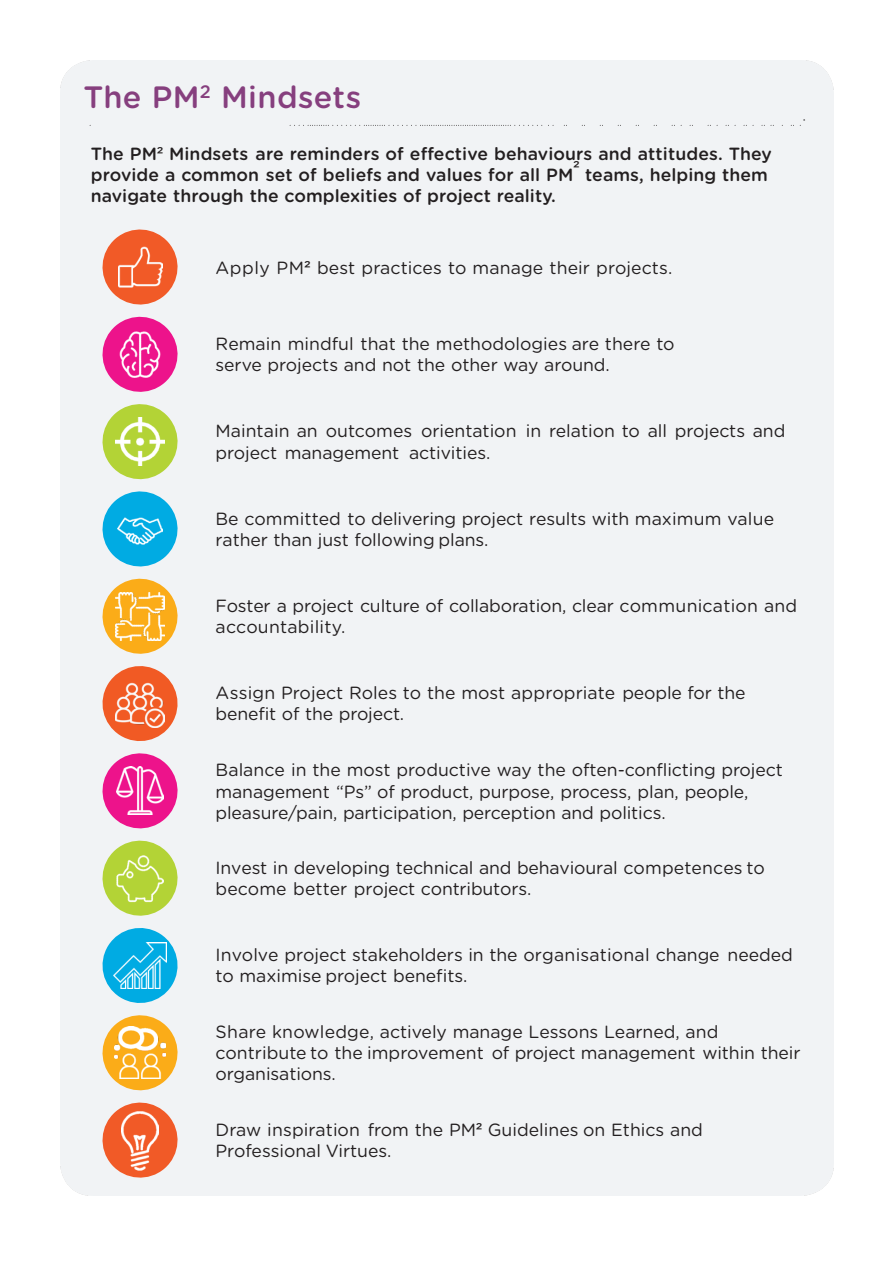
<style>
.page{position:relative;width:893px;height:1263px;background:#fff}
.page>*{position:absolute;margin:0;border:0;box-sizing:border-box;transform-origin:0 0}
.t1{font:500 30.9px "Gotham Rnd";letter-spacing:.01em;color:#863f7e}
.t2{font:500 18px "Gotham Rnd";color:#863f7e}
.t3{font:17.7px "Gotham Rnd";letter-spacing:-.005em;color:#231f20}
.t4{font:500 17.7px "Gotham Rnd";letter-spacing:.005em;color:#231f20}
.t5{font:17.7px "Gotham Rnd";letter-spacing:.015em;color:#231f20}
.t6{font:17.7px "Arial";color:#231f20}
.s1{font-family:"Arial";font-weight:400}
.s2{font-family:"Arial"}
</style>
<div class="page">
<svg style="left:97px;top:225px;width:86px;height:957px"></svg>
<img style="left:122px;top:1110px;width:36px;height:60px">
<svg style="left:90px;top:120px;width:715px;height:6px"></svg>
<p class="t1" style="left:83px;top:83px;width:118px">The PM</p>
<p class="t2" style="left:200px;top:83px;width:13px">2</p>
<p class="t1" style="left:221px;top:83px;width:142px">Mindsets</p>
<p class="t4" style="left:91px;top:146px;width:683px">The PM<span class="s1">²</span> Mindsets are reminders of effective behaviours and attitudes. They</p>
<p class="t4" style="left:91px;top:167px;width:484px">provide a common set of beliefs and values for all PM</p>
<p class="t6" style="left:573px;top:161px;width:7px">²</p>
<p class="t4" style="left:585px;top:167px;width:184px">teams, helping them</p>
<p class="t4" style="left:91px;top:188px;width:467px">navigate through the complexities of project reality.</p>
<p class="t3" style="left:216px;top:259px;width:458px">Apply PM<span class="s2">²</span> best practices to manage their projects.</p>
<p class="t3" style="left:216px;top:336px;width:461px">Remain mindful that the methodologies are there to</p>
<p class="t3" style="left:216px;top:357px;width:396px">serve projects and not the other way around.</p>
<p class="t3" style="left:216px;top:423px;width:571px">Maintain an outcomes orientation in relation to all projects and</p>
<p class="t3" style="left:216px;top:444px;width:276px">project management activities.</p>
<p class="t3" style="left:216px;top:510px;width:560px">Be committed to delivering project results with maximum value</p>
<p class="t3" style="left:216px;top:532px;width:275px">rather than just following plans.</p>
<p class="t3" style="left:216px;top:598px;width:583px">Foster a project culture of collaboration, clear communication and</p>
<p class="t5" style="left:216px;top:619px;width:132px">accountability.</p>
<p class="t3" style="left:216px;top:685px;width:532px">Assign Project Roles to the most appropriate people for the</p>
<p class="t3" style="left:216px;top:706px;width:190px">benefit of the project.</p>
<p class="t3" style="left:216px;top:762px;width:569px">Balance in the most productive way the often-conflicting project</p>
<p class="t3" style="left:216px;top:783px;width:534px">management “Ps” of product, purpose, process, plan, people,</p>
<p class="t3" style="left:216px;top:804px;width:452px">pleasure/pain, participation, perception and politics.</p>
<p class="t3" style="left:216px;top:860px;width:551px">Invest in developing technical and behavioural competences to</p>
<p class="t3" style="left:216px;top:881px;width:317px">become better project contributors.</p>
<p class="t3" style="left:216px;top:947px;width:579px">Involve project stakeholders in the organisational change needed</p>
<p class="t3" style="left:216px;top:968px;width:253px">to maximise project benefits.</p>
<p class="t3" style="left:216px;top:1024px;width:504px">Share knowledge, actively manage Lessons Learned, and</p>
<p class="t3" style="left:216px;top:1045px;width:586px">contribute to the improvement of project management within their</p>
<p class="t3" style="left:216px;top:1066px;width:122px">organisations.</p>
<p class="t3" style="left:216px;top:1122px;width:489px">Draw inspiration from the PM<span class="s2">²</span> Guidelines on Ethics and</p>
<p class="t3" style="left:216px;top:1143px;width:177px">Professional Virtues.</p>
</div>
